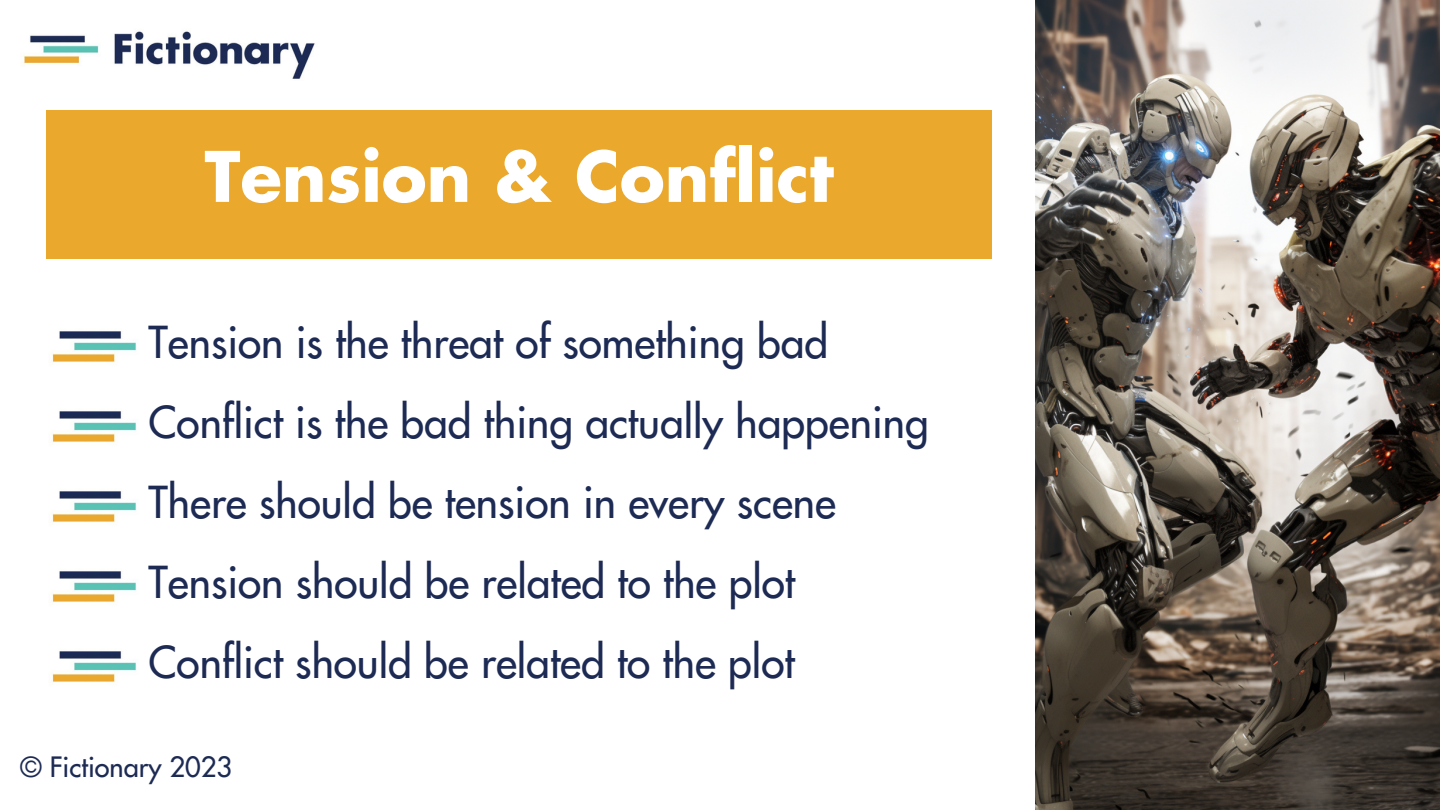
<style>
.page{position:relative;width:1440px;height:810px;background:#fff}
.page>*{position:absolute;margin:0;border:0;box-sizing:border-box;transform-origin:0 0}
.t1{font:700 67.7px "Futura Std";color:#fff}
.t2{font:500 42.6px "Futura Std";color:#1d2b54}
.t3{font:500 27.1px "Futura Std";color:#1d2b54}
</style>
<div class="page">
<img style="left:23px;top:31px;width:292px;height:48px">
<div style="left:46px;top:111px;width:946px;height:148px;background:#eaa82d"></div>
<img style="left:52px;top:331px;width:84px;height:31px">
<img style="left:52px;top:411px;width:84px;height:31px">
<img style="left:52px;top:491px;width:84px;height:31px">
<img style="left:52px;top:571px;width:84px;height:31px">
<img style="left:52px;top:651px;width:84px;height:31px">
<img style="left:1035px;top:0;width:405px;height:810px">
<p class="t1" style="left:204px;top:150px;width:631px">Tension &amp; Conflict</p>
<p class="t2" style="left:148px;top:325px;width:681px">Tension is the threat of something bad</p>
<p class="t2" style="left:148px;top:405px;width:782px">Conflict is the bad thing actually happening</p>
<p class="t2" style="left:148px;top:485px;width:689px">There should be tension in every scene</p>
<p class="t2" style="left:148px;top:565px;width:648px">Tension should be related to the plot</p>
<p class="t2" style="left:148px;top:645px;width:648px">Conflict should be related to the plot</p>
<p class="t3" style="left:20px;top:756px;width:213px">© Fictionary 2023</p>
</div>
